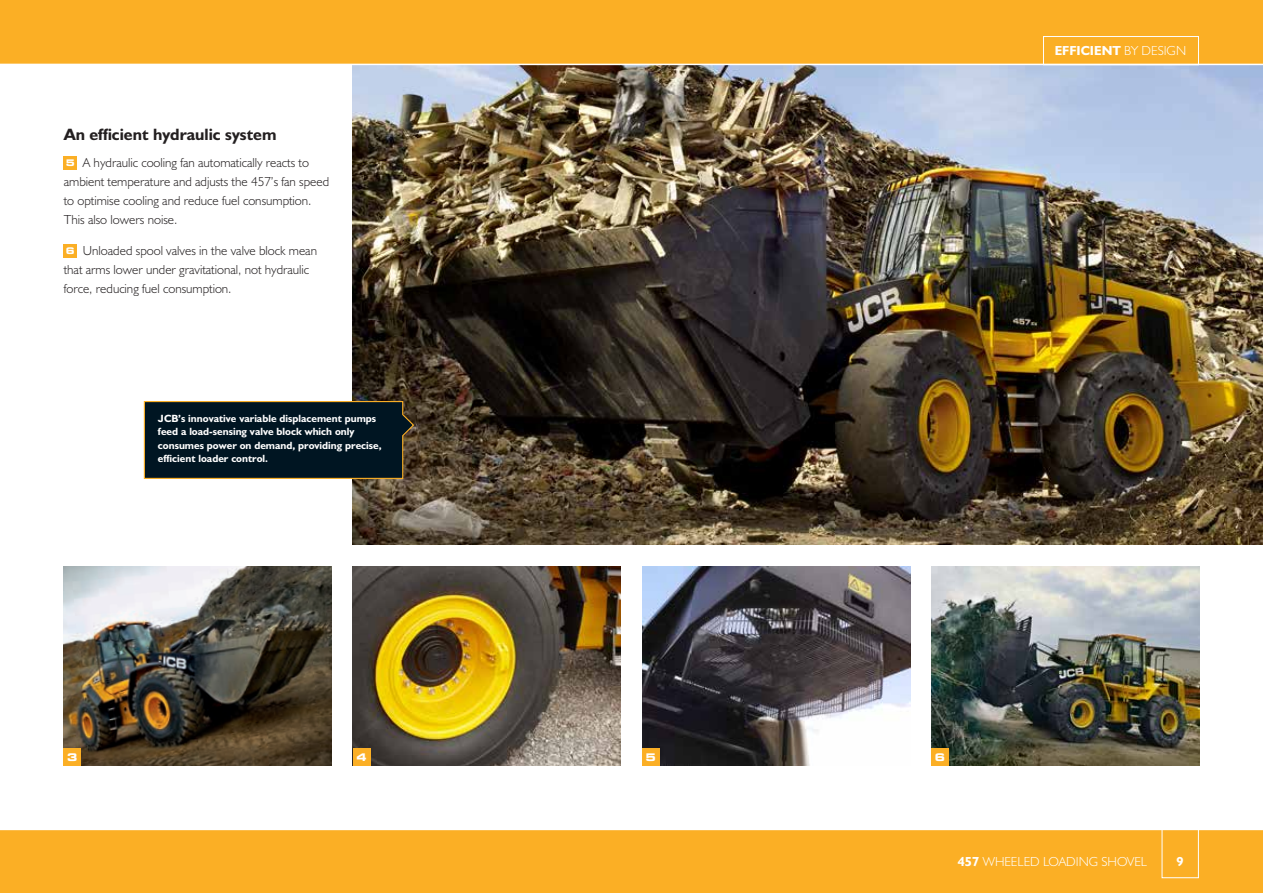
<style>
.page{position:relative;width:1263px;height:893px;background:#fff}
.page>*{position:absolute;margin:0;border:0;box-sizing:border-box;transform-origin:0 0}
.t1{font:16.5px "JCB Bold";color:#231f20}
.t2{font:13.2px/18.8px "JCB Light";color:#231f20}
.t3{font:13.2px "JCB Light";color:#fff}
.t4{font:13.2px "JCB Bold";color:#fff}
.t5{font:10.5px/13.5px "JCB Bold";color:#fff}
.t6{font:700 expanded 10.5px "Square 721 BT";color:#fff}
.s1{font-family:"Square 721 BT";font-weight:700;font-stretch:expanded;font-size:9.15px;color:#fff}
.s2{font-family:"JCB Light"}
.s3{font-family:"JCB Bold"}
</style>
<div class="page">
<img style="left:353px;top:65px;width:910px;height:479px">
<div style="left:0;top:829px;width:1263px;height:64px;background:#fbaf25"></div>
<hr style="left:0;top:829px;width:1263px;height:1px;background:#fff">
<div style="left:0;top:0;width:1263px;height:64px;background:#fbaf25"></div>
<div style="left:64px;top:156px;width:13px;height:13px;background:#fbaf25"></div>
<div style="left:64px;top:244px;width:13px;height:13px;background:#fbaf25"></div>
<img style="left:642px;top:567px;width:268px;height:198px">
<img style="left:353px;top:567px;width:268px;height:198px">
<img style="left:931px;top:567px;width:268px;height:198px">
<img style="left:64px;top:567px;width:268px;height:198px">
<div style="left:642px;top:748px;width:17px;height:17px;background:#fbaf25"></div>
<div style="left:931px;top:748px;width:17px;height:17px;background:#fbaf25"></div>
<div style="left:64px;top:748px;width:17px;height:17px;background:#fbaf25"></div>
<div style="left:1162px;top:819px;width:37px;height:59px;border:1px solid #fff"></div>
<svg style="left:143px;top:400px;width:272px;height:79px;background:#0f1f25"></svg>
<div style="left:353px;top:748px;width:17px;height:17px;background:#fbaf25"></div>
<div style="left:1043px;top:36px;width:156px;height:29px;border:1px solid #fff"></div>
<p class="t1" style="left:64px;top:124px;width:214px">An efficient hydraulic system</p>
<p class="t2" style="left:64px;top:153px;width:267px"><span class="s1">5</span> A hydraulic cooling fan automatically reacts to ambient temperature and adjusts the 457’s fan speed to optimise cooling and reduce fuel consumption.<br>This also lowers noise.</p>
<p class="t2" style="left:64px;top:241px;width:255px"><span class="s1">6</span> Unloaded spool valves in the valve block mean that arms lower under gravitational, not hydraulic force, reducing fuel consumption.</p>
<p class="t5" style="left:158px;top:411px;width:225px">JCB’s innovative variable displacement pumps feed a load-sensing valve block which only consumes power on demand, providing precise, efficient loader control.</p>
<p class="t4" style="left:1055px;top:43px;width:133px">EFFICIENT <span class="s2">BY DESIGN</span></p>
<p class="t6" style="left:67px;top:751px;width:12px">3</p>
<p class="t6" style="left:645px;top:751px;width:12px">5</p>
<p class="t6" style="left:935px;top:751px;width:12px">6</p>
<p class="t6" style="left:356px;top:751px;width:12px">4</p>
<p class="t3" style="left:958px;top:853px;width:191px"><span class="s3">457</span> WHEELED LOADING SHOVEL</p>
<p class="t4" style="left:1176px;top:853px;width:9px">9</p>
</div>
